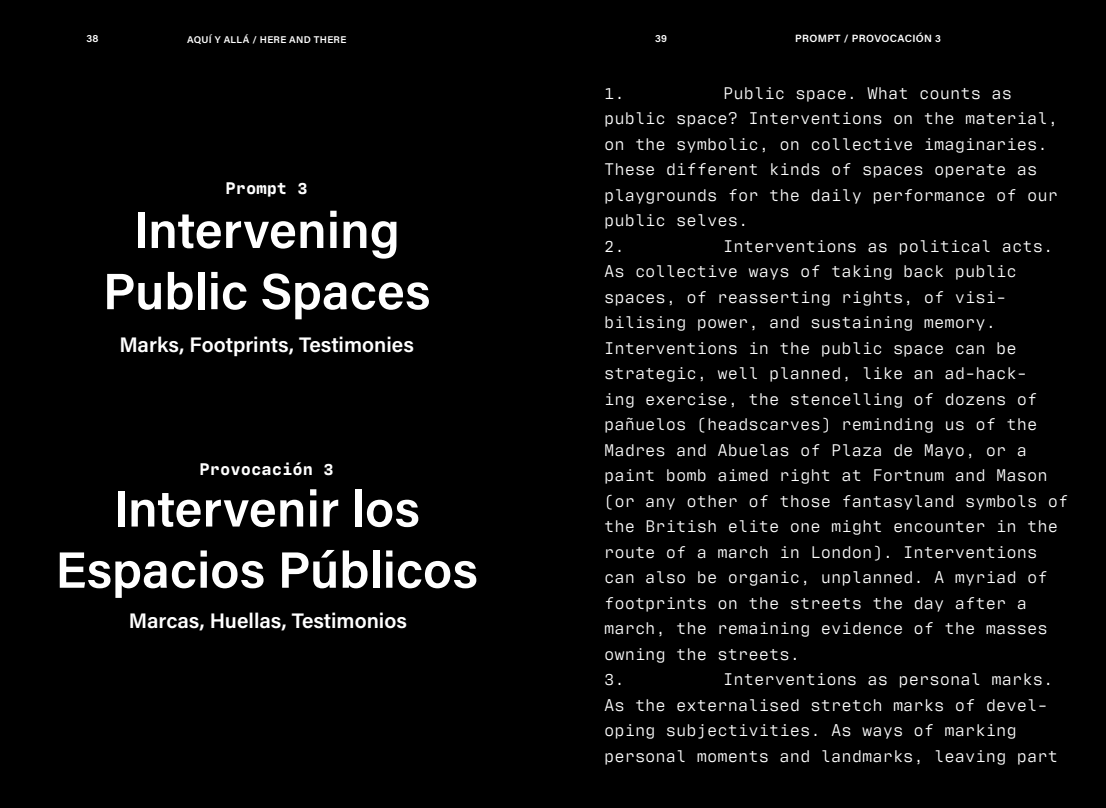
<style>
.page{position:relative;width:1106px;height:808px;background:#000}
.page>*{position:absolute;margin:0;border:0;box-sizing:border-box;transform-origin:0 0}
.t1{font:600 51px/61.2px "Acumin Pro";color:#fff;text-align:center}
.t2{font:600 21px "Acumin Pro";color:#fff}
.t3{font:17.25px/25.5px "Antarctican Mono";color:#fff}
.t4{font:700 17.25px "Antarctican Mono";color:#fff}
.t5{font:600 10.5px "Acumin Pro";letter-spacing:.03em;color:#fff}
.t6{font:600 9.75px "Acumin Pro";letter-spacing:.035em;color:#fff}
</style>
<div class="page">
<p class="t5" style="left:86px;top:31px;width:14px">38</p>
<p class="t6" style="left:187px;top:33px;width:161px">AQUÍ Y ALLÁ / HERE AND THERE</p>
<p class="t5" style="left:655px;top:31px;width:14px">39</p>
<p class="t5" style="left:795px;top:31px;width:147px">PROMPT / PROVOCACIÓN 3</p>
<p class="t4" style="left:225px;top:175px;width:84px">Prompt 3</p>
<h1 class="t1" style="left:103px;top:197px;width:329px">Intervening<br>Public Spaces</h1>
<p class="t2" style="left:119px;top:329px;width:296px">Marks, Footprints, Testimonies</p>
<p class="t4" style="left:200px;top:455px;width:136px">Provocación 3</p>
<h1 class="t1" style="left:55px;top:476px;width:424px">Intervenir los<br>Espacios Públicos</h1>
<p class="t2" style="left:129px;top:606px;width:280px">Marcas, Huellas, Testimonios</p>
<p class="t3" style="left:604px;top:79px;width:455px;text-indent:119px">Public space. What counts as public space? Interventions on the material, on the symbolic, on collective imaginaries.<br>These different kinds of spaces operate as playgrounds for the daily performance of our public selves.<br>2.</p>
<p class="t3" style="left:604px;top:79px;width:22px">1.</p>
<p class="t3" style="left:604px;top:232px;width:466px;text-indent:119px">Interventions as political acts.<br>As collective ways of taking back public spaces, of reasserting rights, of visi&shy;bilising power, and sustaining memory.<br>Interventions in the public space can be strategic, well planned, like an ad-hack-<br>ing exercise, the stencelling of dozens of pañuelos (headscarves) reminding us of the Madres and Abuelas of Plaza de Mayo, or a paint bomb aimed right at Fortnum and Mason (or any other of those fantasyland symbols of the British elite one might encounter in the route of a march in London). Interventions can also be organic, unplanned. A myriad of footprints on the streets the day after a march, the remaining evidence of the masses owning the streets.<br>3.</p>
<p class="t3" style="left:604px;top:665px;width:455px;text-indent:119px">Interventions as personal marks.<br>As the externalised stretch marks of devel&shy;oping subjectivities. As ways of marking personal moments and landmarks, leaving part</p>
</div>
